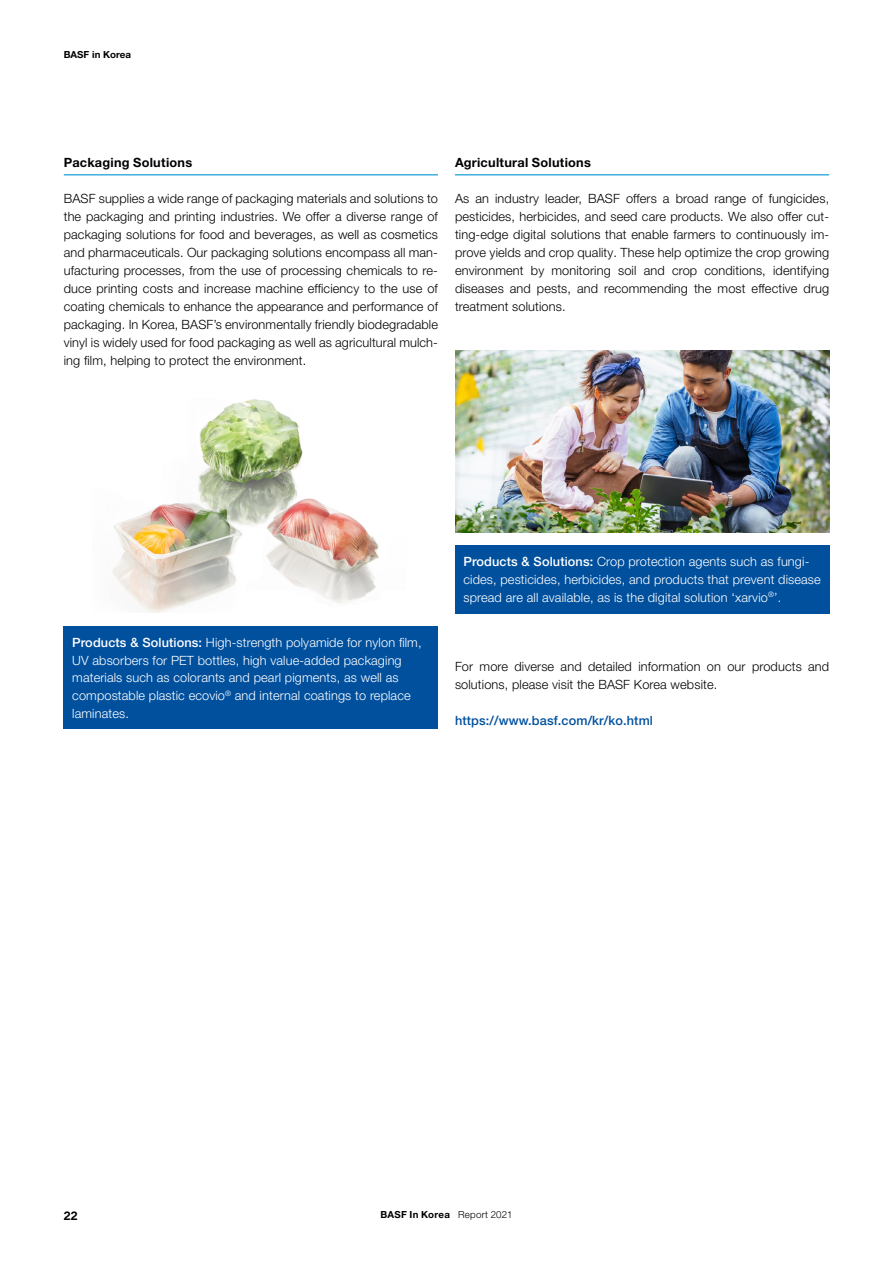
<style>
.page{position:relative;width:893px;height:1263px;background:#fff}
.page>*{position:absolute;margin:0;border:0;box-sizing:border-box;transform-origin:0 0}
.t1{font:300 12.75px/18px "Helvetica Finanz Std";letter-spacing:.01em;color:#000;text-align:justify}
.t2{font:300 12.75px/17.7px "Helvetica Finanz Std";letter-spacing:.01em;color:#fff}
.t3{font:700 12.75px "Helvetica Finanz Std";letter-spacing:.02em;color:#000}
.t4{font:500 12.75px "Helvetica Finanz Std";letter-spacing:.01em;color:#00509e}
.t5{font:700 12px "Helvetica Finanz Std";color:#000}
.t6{font:700 9.75px "Helvetica Finanz Std";letter-spacing:.025em;color:#000}
.t7{font:700 9.75px "Helvetica Finanz Std";color:#000}
.s1{font-weight:500}
.s2{font-weight:300}
</style>
<div class="page">
<hr style="left:64px;top:174px;width:374px;height:1px;background:#0095d6">
<img style="left:112px;top:399px;width:267px;height:213px">
<div style="left:64px;top:627px;width:374px;height:102px;background:#00509e"></div>
<hr style="left:455px;top:174px;width:374px;height:1px;background:#0095d6">
<img style="left:455px;top:351px;width:374px;height:182px">
<div style="left:455px;top:545px;width:374px;height:68px;background:#00509e"></div>
<p class="t7" style="left:64px;top:49px;width:69px">BASF in Korea</p>
<p class="t3" style="left:64px;top:155px;width:130px">Packaging Solutions</p>
<p class="t1" style="left:64px;top:189px;width:376px">BASF supplies a wide range of packaging materials and solutions to the packaging and printing industries. We offer a diverse range of packaging solutions for food and beverages, as well as cosmetics and pharmaceuticals. Our packaging solutions encompass all man&shy;ufacturing processes, from the use of processing chemicals to re&shy;duce printing costs and increase machine efficiency to the use of coating chemicals to enhance the appearance and performance of packaging. In Korea, BASF’s environmentally friendly biodegradable vinyl is widely used for food packaging as well as agricultural mulch&shy;ing film, helping to protect the environment.</p>
<p class="t3" style="left:455px;top:155px;width:137px">Agricultural Solutions</p>
<p class="t1" style="left:455px;top:189px;width:376px">As an industry leader, BASF offers a broad range of fungicides, pesticides, herbicides, and seed care products. We also offer cut&shy;ting-edge digital solutions that enable farmers to continuously im&shy;prove yields and crop quality. These help optimize the crop growing environment by monitoring soil and crop conditions, identifying diseases and pests, and recommending the most effective drug treatment solutions.</p>
<p class="t2" style="left:72px;top:633px;width:351px"><span class="s1">Products &amp; Solutions:</span> High-strength polyamide for nylon film, UV absorbers for PET bottles, high value-added packaging materials such as colorants and pearl pigments, as well as compostable plastic ecovio<sup>®</sup> and internal coatings to replace laminates.</p>
<p class="t2" style="left:463px;top:553px;width:359px"><span class="s1">Products &amp; Solutions:</span> Crop protection agents such as fungi&shy;cides, pesticides, herbicides, and products that prevent disease spread are all available, as is the digital solution ‘xarvio<sup>®</sup>’.</p>
<p class="t1" style="left:455px;top:657px;width:376px">For more diverse and detailed information on our products and solutions, please visit the BASF Korea website.</p>
<p class="t4" style="left:455px;top:713px;width:199px">https://www.basf.com/kr/ko.html</p>
<p class="t5" style="left:64px;top:1208px;width:15px">22</p>
<p class="t6" style="left:381px;top:1208px;width:133px">BASF In Korea <span class="s2">Report 2021</span></p>
</div>
